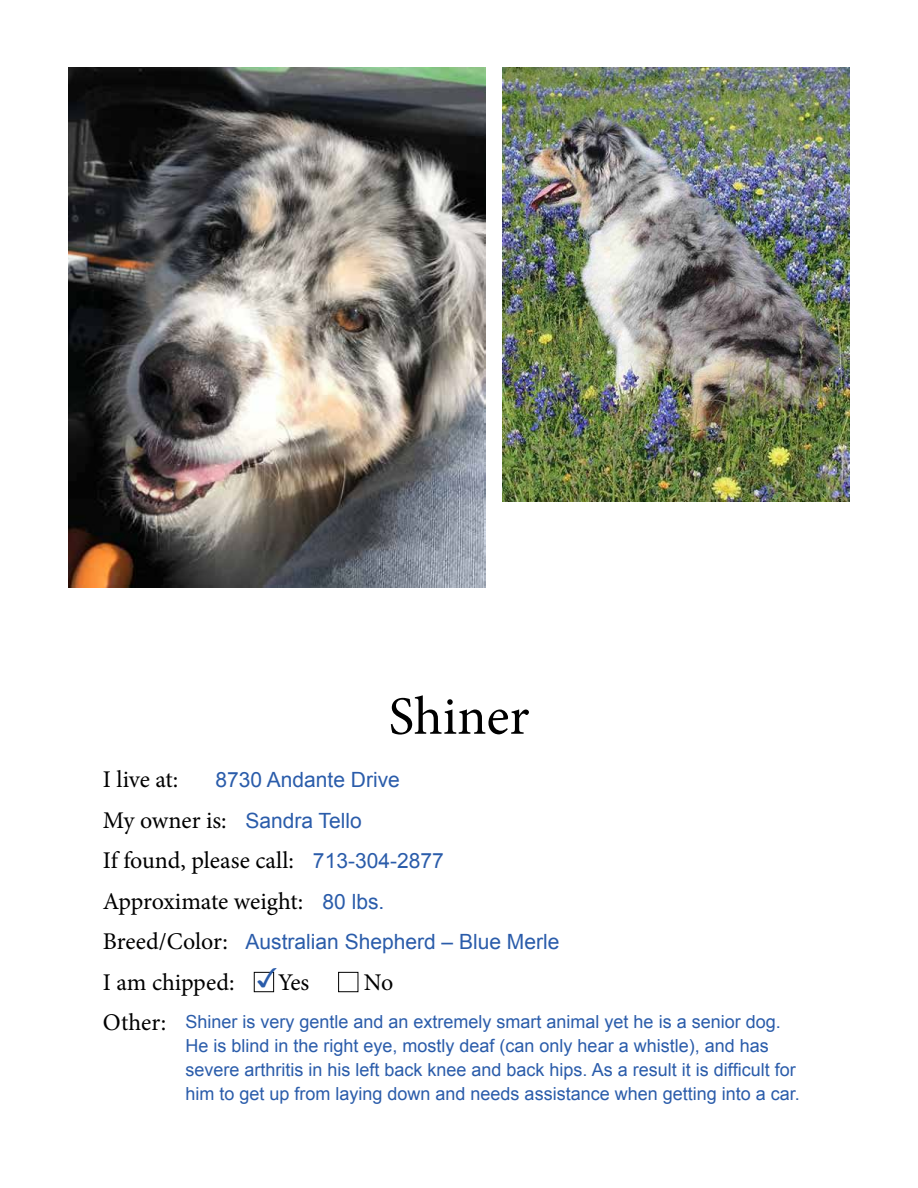
<style>
.page{position:relative;width:918px;height:1188px;background:#fff}
.page>*{position:absolute;margin:0;border:0;box-sizing:border-box;transform-origin:0 0}
.t1{font:54px "Minion Pro";color:#000}
.t2{font:27px "Monotype Sorts";color:#2a5caa}
.t3{font:24px/40.5px "Minion Pro";letter-spacing:-.005em;color:#000}
.t4{font:21px/40.5px "Arial";color:#2a5caa;text-align:center}
.t5{font:18px/24px "Arial";color:#2a5caa}
</style>
<div class="page">
<img style="left:69px;top:67px;width:417px;height:521px">
<img style="left:502px;top:67px;width:347px;height:435px">
<div style="left:254px;top:972px;width:20px;height:20px;border:1px solid #000"></div>
<div style="left:338px;top:972px;width:20px;height:20px;border:1px solid #000"></div>
<h1 class="t1" style="left:389px;top:680px;width:142px">Shiner</h1>
<h3 class="t3" style="left:103px;top:760px;width:202px">I live at:<br>My owner is:<br>If found, please call:<br>Approximate weight:<br>Breed/Color:<br>I am chipped:</h3>
<p class="t4" style="left:215px;top:760px;width:186px">8730 Andante Drive<br>Sandra Tello</p>
<p class="t4" style="left:313px;top:841px;width:132px">713-304-2877</p>
<p class="t4" style="left:323px;top:881px;width:63px">80 lbs.</p>
<p class="t4" style="left:245px;top:922px;width:315px">Australian Shepherd – Blue Merle</p>
<h2 class="t2" style="left:257px;top:965px;width:26px">3</h2>
<h3 class="t3" style="left:278px;top:962px;width:33px">Yes</h3>
<h3 class="t3" style="left:364px;top:962px;width:31px">No</h3>
<h3 class="t3" style="left:103px;top:1002px;width:65px">Other:</h3>
<p class="t5" style="left:185px;top:1010px;width:616px">Shiner is very gentle and an extremely smart animal yet he is a senior dog.<br>He is blind in the right eye, mostly deaf (can only hear a whistle), and has severe arthritis in his left back knee and back hips. As a result it is difficult for him to get up from laying down and needs assistance when getting into a car.</p>
</div>
